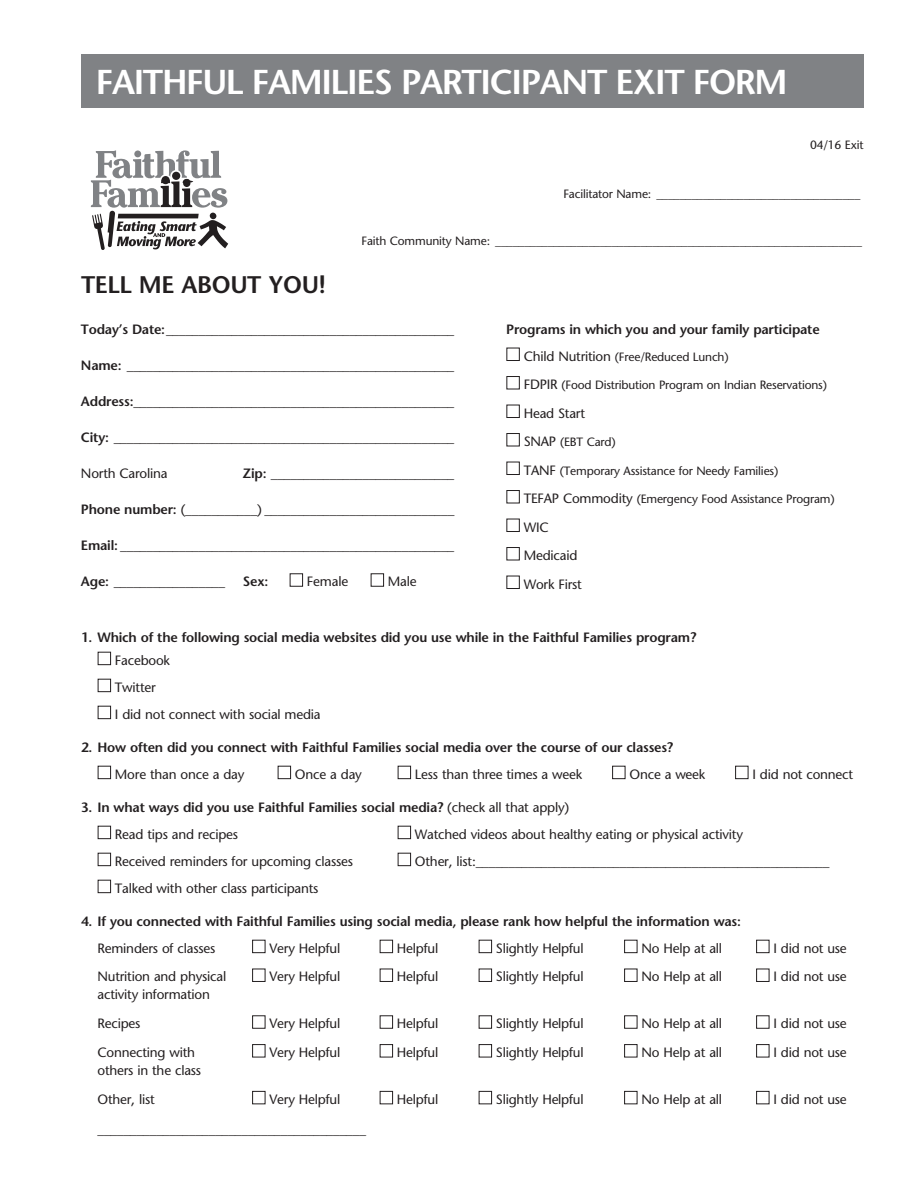
<style>
.page{position:relative;width:918px;height:1188px;background:#fff}
.page>*{position:absolute;margin:0;border:0;box-sizing:border-box;transform-origin:0 0}
.t1{font:600 34.5px "Stone Sans";letter-spacing:-.04em;color:#fff}
.t2{font:600 24px "Stone Sans";letter-spacing:-.015em;color:#231f20}
.t3{font:13.5px/27px "Stone Sans";letter-spacing:-.015em;color:#231f20}
.t4{font:600 13.5px/27px "Stone Sans";letter-spacing:-.015em;color:#231f20}
.t5{font:12px "Stone Sans";letter-spacing:-.015em;color:#231f20}
.s1{font-weight:600}
.s2{font-size:13.5px}
.s3{font-weight:400}
</style>
<div class="page">
<div style="left:98px;top:652px;width:13px;height:13px;border:1px solid #231f20"></div>
<div style="left:98px;top:679px;width:13px;height:13px;border:1px solid #231f20"></div>
<div style="left:98px;top:706px;width:13px;height:13px;border:1px solid #231f20"></div>
<div style="left:98px;top:766px;width:13px;height:13px;border:1px solid #231f20"></div>
<div style="left:278px;top:766px;width:13px;height:13px;border:1px solid #231f20"></div>
<div style="left:398px;top:766px;width:13px;height:13px;border:1px solid #231f20"></div>
<div style="left:612px;top:766px;width:13px;height:13px;border:1px solid #231f20"></div>
<div style="left:735px;top:766px;width:13px;height:13px;border:1px solid #231f20"></div>
<div style="left:98px;top:826px;width:13px;height:13px;border:1px solid #231f20"></div>
<div style="left:398px;top:826px;width:13px;height:13px;border:1px solid #231f20"></div>
<div style="left:98px;top:853px;width:13px;height:13px;border:1px solid #231f20"></div>
<div style="left:398px;top:853px;width:13px;height:13px;border:1px solid #231f20"></div>
<div style="left:98px;top:880px;width:13px;height:13px;border:1px solid #231f20"></div>
<div style="left:252px;top:940px;width:13px;height:13px;border:1px solid #231f20"></div>
<div style="left:380px;top:940px;width:13px;height:13px;border:1px solid #231f20"></div>
<div style="left:479px;top:940px;width:13px;height:13px;border:1px solid #231f20"></div>
<div style="left:624px;top:940px;width:13px;height:13px;border:1px solid #231f20"></div>
<div style="left:756px;top:940px;width:13px;height:13px;border:1px solid #231f20"></div>
<div style="left:252px;top:969px;width:13px;height:13px;border:1px solid #231f20"></div>
<div style="left:380px;top:969px;width:13px;height:13px;border:1px solid #231f20"></div>
<div style="left:479px;top:969px;width:13px;height:13px;border:1px solid #231f20"></div>
<div style="left:624px;top:969px;width:13px;height:13px;border:1px solid #231f20"></div>
<div style="left:756px;top:969px;width:13px;height:13px;border:1px solid #231f20"></div>
<div style="left:380px;top:1016px;width:13px;height:12px;border:1px solid #231f20"></div>
<div style="left:479px;top:1016px;width:13px;height:12px;border:1px solid #231f20"></div>
<div style="left:252px;top:1044px;width:13px;height:13px;border:1px solid #231f20"></div>
<div style="left:380px;top:1044px;width:13px;height:13px;border:1px solid #231f20"></div>
<div style="left:479px;top:1044px;width:13px;height:13px;border:1px solid #231f20"></div>
<div style="left:624px;top:1044px;width:13px;height:13px;border:1px solid #231f20"></div>
<div style="left:756px;top:1044px;width:13px;height:13px;border:1px solid #231f20"></div>
<div style="left:252px;top:1091px;width:13px;height:13px;border:1px solid #231f20"></div>
<div style="left:380px;top:1091px;width:13px;height:13px;border:1px solid #231f20"></div>
<div style="left:479px;top:1091px;width:13px;height:13px;border:1px solid #231f20"></div>
<div style="left:624px;top:1091px;width:13px;height:13px;border:1px solid #231f20"></div>
<div style="left:756px;top:1091px;width:13px;height:13px;border:1px solid #231f20"></div>
<div style="left:507px;top:348px;width:13px;height:13px;border:1px solid #231f20"></div>
<div style="left:507px;top:376px;width:13px;height:13px;border:1px solid #231f20"></div>
<div style="left:507px;top:405px;width:13px;height:13px;border:1px solid #231f20"></div>
<div style="left:507px;top:433px;width:13px;height:13px;border:1px solid #231f20"></div>
<div style="left:507px;top:462px;width:13px;height:13px;border:1px solid #231f20"></div>
<div style="left:507px;top:490px;width:13px;height:13px;border:1px solid #231f20"></div>
<div style="left:507px;top:519px;width:13px;height:13px;border:1px solid #231f20"></div>
<div style="left:507px;top:547px;width:13px;height:13px;border:1px solid #231f20"></div>
<div style="left:507px;top:576px;width:13px;height:13px;border:1px solid #231f20"></div>
<div style="left:290px;top:574px;width:13px;height:12px;border:1px solid #231f20"></div>
<div style="left:371px;top:574px;width:13px;height:12px;border:1px solid #231f20"></div>
<svg style="left:91px;top:150px;width:137px;height:100px"></svg>
<div style="left:81px;top:54px;width:782px;height:54px;background:#808285"></div>
<h1 class="t1" style="left:96px;top:61px;width:693px">FAITHFUL FAMILIES PARTICIPANT EXIT FORM</h1>
<p class="t5" style="left:810px;top:137px;width:55px">04/16 Exit</p>
<p class="t5" style="left:563px;top:187px;width:298px">Facilitator Name: ___________________________________</p>
<h2 class="t2" style="left:81px;top:270px;width:246px">TELL ME ABOUT YOU!</h2>
<p class="t5" style="left:361px;top:233px;width:502px">Faith Community Name: _______________________________________________________________</p>
<p class="t3" style="left:81px;top:316px;width:375px"><span class="s1">Today’s Date:</span>____________________________________________</p>
<p class="t3" style="left:81px;top:352px;width:375px"><span class="s1">Name:</span> __________________________________________________</p>
<p class="t3" style="left:81px;top:388px;width:375px"><span class="s1">Address:</span>_________________________________________________</p>
<p class="t3" style="left:81px;top:424px;width:375px"><span class="s1">City:</span> ____________________________________________________</p>
<p class="t3" style="left:81px;top:460px;width:88px">North Carolina</p>
<p class="t3" style="left:243px;top:460px;width:213px"><span class="s1">Zip:</span> ____________________________</p>
<p class="t3" style="left:81px;top:496px;width:375px"><span class="s1">Phone number:</span> (___________) _____________________________</p>
<p class="t3" style="left:81px;top:532px;width:375px"><span class="s1">Email:</span> ___________________________________________________</p>
<p class="t3" style="left:81px;top:568px;width:146px"><span class="s1">Age:</span> _________________</p>
<p class="t4" style="left:243px;top:568px;width:27px">Sex:</p>
<p class="t3" style="left:307px;top:568px;width:43px">Female</p>
<p class="t3" style="left:388px;top:568px;width:30px">Male</p>
<p class="t4" style="left:506px;top:316px;width:315px">Programs in which you and your family participate</p>
<p class="t5" style="left:524px;top:349px;width:206px"><span class="s2">Child Nutrition</span> (Free/Reduced Lunch)</p>
<p class="t5" style="left:524px;top:377px;width:305px"><span class="s2">FDPIR</span> (Food Distribution Program on Indian Reservations)</p>
<p class="t3" style="left:524px;top:399px;width:63px">Head Start</p>
<p class="t5" style="left:524px;top:434px;width:93px"><span class="s2">SNAP</span> (EBT Card)</p>
<p class="t5" style="left:524px;top:463px;width:256px"><span class="s2">TANF</span> (Temporary Assistance for Needy Families)</p>
<p class="t5" style="left:524px;top:491px;width:312px"><span class="s2">TEFAP Commodity</span> (Emergency Food Assistance Program)</p>
<p class="t3" style="left:524px;top:512px;width:60px;line-height:28.5px">WIC<br>Medicaid<br>Work First</p>
<p class="t4" style="left:81px;top:624px;width:617px">1. Which of the following social media websites did you use while in the Faithful Families program?</p>
<p class="t3" style="left:115px;top:646px;width:207px">Facebook<br>Twitter<br>I did not connect with social media</p>
<p class="t4" style="left:81px;top:733px;width:594px">2. How often did you connect with Faithful Families social media over the course of our classes?</p>
<p class="t3" style="left:115px;top:760px;width:131px">More than once a day</p>
<p class="t3" style="left:295px;top:760px;width:68px">Once a day</p>
<p class="t3" style="left:415px;top:760px;width:169px">Less than three times a week</p>
<p class="t3" style="left:629px;top:760px;width:77px">Once a week</p>
<p class="t3" style="left:752px;top:760px;width:102px">I did not connect</p>
<p class="t4" style="left:115px;top:793px;width:456px;text-indent:-34px">3. In what ways did you use Faithful Families social media? <span class="s3">(check all that apply)<br>Read tips and recipes</span></p>
<p class="t3" style="left:415px;top:820px;width:330px">Watched videos about healthy eating or physical activity</p>
<p class="t3" style="left:115px;top:847px;width:240px">Received reminders for upcoming classes</p>
<p class="t3" style="left:415px;top:847px;width:416px">Other, list:______________________________________________________</p>
<p class="t3" style="left:115px;top:874px;width:205px">Talked with other class participants</p>
<p class="t4" style="left:81px;top:907px;width:661px">4. If you connected with Faithful Families using social media, please rank how helpful the information was:</p>
<p class="t3" style="left:97px;top:934px;width:119px">Reminders of classes</p>
<p class="t3" style="left:269px;top:934px;width:72px">Very Helpful</p>
<p class="t3" style="left:397px;top:934px;width:43px">Helpful</p>
<p class="t3" style="left:496px;top:934px;width:89px">Slightly Helpful</p>
<p class="t3" style="left:641px;top:934px;width:82px">No Help at all</p>
<p class="t3" style="left:773px;top:934px;width:75px">I did not use</p>
<p class="t3" style="left:97px;top:963px;width:130px">Nutrition and physical</p>
<p class="t3" style="left:269px;top:963px;width:72px">Very Helpful</p>
<p class="t3" style="left:397px;top:963px;width:43px">Helpful</p>
<p class="t3" style="left:496px;top:963px;width:89px">Slightly Helpful</p>
<p class="t3" style="left:641px;top:963px;width:82px">No Help at all</p>
<p class="t3" style="left:773px;top:963px;width:75px">I did not use</p>
<p class="t3" style="left:97px;top:980px;width:114px;line-height:28.8px">activity information<br>Recipes</p>
<p class="t3" style="left:269px;top:1010px;width:72px">Very Helpful</p>
<p class="t3" style="left:397px;top:1010px;width:43px">Helpful</p>
<p class="t3" style="left:496px;top:1010px;width:89px">Slightly Helpful</p>
<p class="t3" style="left:641px;top:1010px;width:82px">No Help at all</p>
<p class="t3" style="left:773px;top:1010px;width:75px">I did not use</p>
<p class="t3" style="left:97px;top:1039px;width:99px">Connecting with</p>
<p class="t3" style="left:269px;top:1039px;width:72px">Very Helpful</p>
<p class="t3" style="left:397px;top:1039px;width:43px">Helpful</p>
<p class="t3" style="left:496px;top:1039px;width:89px">Slightly Helpful</p>
<p class="t3" style="left:641px;top:1039px;width:82px">No Help at all</p>
<p class="t3" style="left:773px;top:1039px;width:75px">I did not use</p>
<p class="t3" style="left:97px;top:1056px;width:105px;line-height:28.8px">others in the class<br>Other, list</p>
<p class="t3" style="left:269px;top:1086px;width:72px">Very Helpful</p>
<p class="t3" style="left:397px;top:1086px;width:43px">Helpful</p>
<p class="t3" style="left:496px;top:1086px;width:89px">Slightly Helpful</p>
<p class="t3" style="left:641px;top:1086px;width:82px">No Help at all</p>
<p class="t3" style="left:773px;top:1086px;width:75px">I did not use</p>
<p class="t3" style="left:97px;top:1116px;width:270px">_________________________________________</p>
</div>
